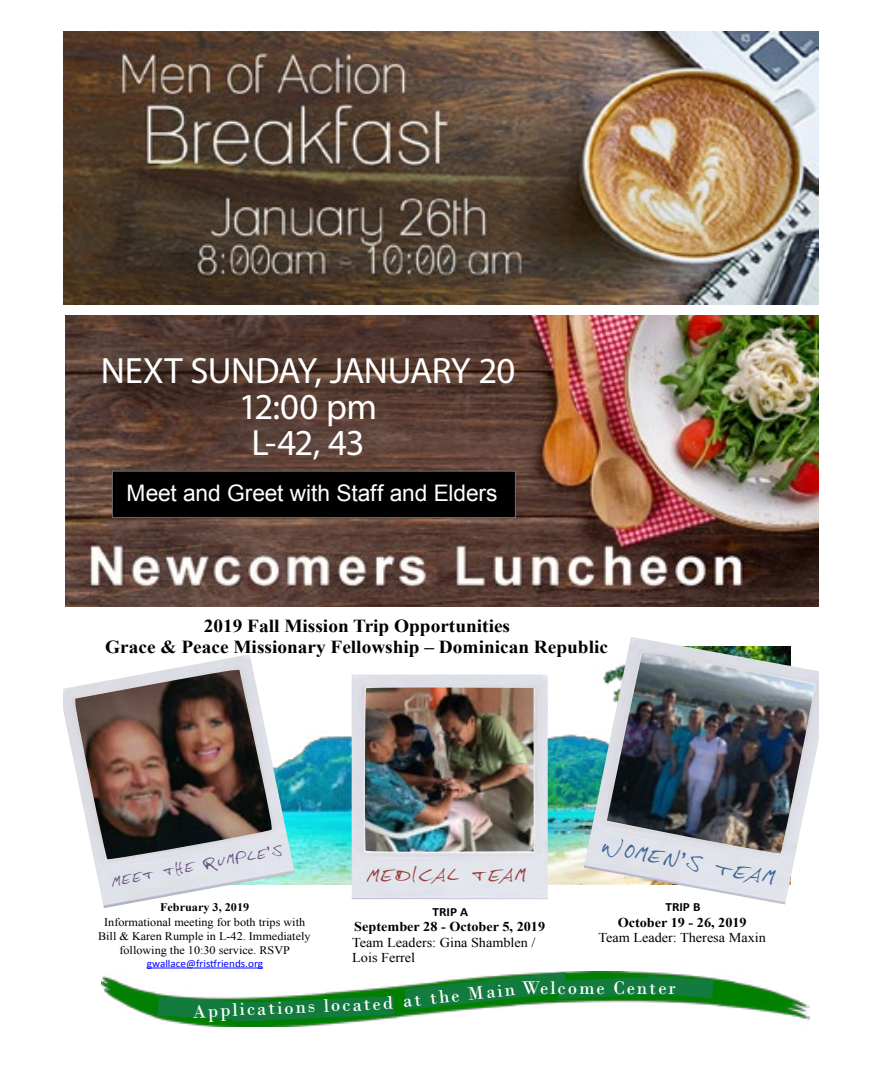
<style>
.page{position:relative;width:882px;height:1071px;background:#fff}
.page>*{position:absolute;margin:0;border:0;box-sizing:border-box;transform-origin:0 0}
.t1{font:36.75px/36.1px "Myriad Pro";letter-spacing:-.02em;color:#fff;text-align:center}
.t2{font:22.75px "Arial";letter-spacing:-.005em;color:#fff}
.t3{font:21.18px "Hanshand";color:#3f6797;scale:1.05 1}
.t4{font:19.25px "Bodoni";letter-spacing:.1em;color:#fff}
.t5{font:19.25px "Hanshand";color:#9a403e;scale:1.06 1}
.t6{font:700 18.38px/21.2px "Times New Roman";color:#000;text-align:center;scale:1.06 1}
.t7{font:15.4px "Hanshand";color:#fff;scale:1.06 1}
.t8{font:15.4px "Hanshand";color:#fff;scale:1.05 1}
.t9{font:14.53px "Hanshand";color:#675082;scale:1.05 1}
.t10{font:13.47px/15.4px "Times New Roman";color:#000;scale:1.06 1}
.t11{font:700 13.47px "Times New Roman";color:#000;scale:1.06 1}
.t12{font:700 12.6px "Calibri";color:#000;scale:1.06 1}
.t13{font:11.55px/14.5px "Times New Roman";color:#000;text-align:center;scale:1.06 1}
.t14{font:700 11.55px "Times New Roman";color:#000;scale:1.06 1}
.t15{font:10.67px "Calibri";color:#00f;scale:1.06 1}
.s1{font-family:"Lucida Grande"}
</style>
<div class="page">
<img style="left:295px;top:675px;width:289px;height:210px">
<img style="left:352px;top:674px;width:196px;height:225px">
<img style="left:584px;top:637px;width:235px;height:268px">
<img style="left:63px;top:654px;width:232px;height:254px">
<hr style="left:147px;top:968px;width:116px;height:1px;background:#00f">
<img style="left:101px;top:976px;width:709px;height:51px">
<img style="left:63px;top:32px;width:756px;height:273px">
<img style="left:66px;top:315px;width:753px;height:291px">
<div style="left:112px;top:471px;width:403px;height:47px;background:#000"></div>
<div style="left:112px;top:471px;width:404px;height:47px;border:1px solid #6d6e71"></div>
<svg style="left:158px;top:996px;width:236px;height:26px;background:#1d823c"></svg>
<svg style="left:404px;top:972px;width:310px;height:38px"></svg>
<h1 class="t1" style="left:101px;top:352px;width:416px">NEXT SUNDAY, JANUARY 20<br>12:00 pm<br>L-42, 43</h1>
<h2 class="t2" style="left:127px;top:478px;width:373px">Meet and Greet with Staff and Elders</h2>
<h3 class="t6" style="left:105px;top:614px;width:476px">2019 Fall Mission Trip Opportunities<br>Grace &amp; Peace Missionary Fellowship – Dominican Republic</h3>
<p class="t9" style="left:110px;top:873px;width:168px;rotate:-10deg">Meet the Rumple<span class="s1">’</span>s</p>
<h3 class="t5" style="left:367px;top:864px;width:152px">Medical team</h3>
<h3 class="t3" style="left:604px;top:835px;width:169px;rotate:10deg">Women<span class="s1">’</span>s Team</h3>
<p class="t12" style="left:665px;top:899px;width:34px">TRIP B</p>
<p class="t11" style="left:618px;top:913px;width:123px">October 19 - 26, 2019</p>
<p class="t10" style="left:598px;top:930px;width:160px">Team Leader: Theresa Maxin</p>
<p class="t14" style="left:160px;top:899px;width:86px">February 3, 2019</p>
<p class="t13" style="left:98px;top:914px;width:202px">Informational meeting for both trips with<br>Bill &amp; Karen Rumple in L-42. Immediately following the 10:30 service. RSVP</p>
<p class="t15" style="left:147px;top:957px;width:111px">gwallace@fris,riends.org</p>
<h3 class="t7" style="left:165px;top:999px;width:121px;rotate:2deg">Applications</h3>
<h3 class="t8" style="left:313px;top:999px;width:76px;rotate:-4deg">located</h3>
<p class="t12" style="left:433px;top:904px;width:35px">TRIP A</p>
<p class="t11" style="left:354px;top:918px;width:182px">September 28 - October 5, 2019</p>
<p class="t10" style="left:352px;top:934px;width:174px">Team Leaders: Gina Shamblen /<br>Lois Ferrel</p>
<h3 class="t7" style="left:525px;top:980px;width:76px">welcome</h3>
<h3 class="t7" style="left:633px;top:979px;width:72px">center</h3>
<h3 class="t4" style="left:402px;top:990px;width:114px;rotate:-6deg">at the Main</h3>
<h3 class="t4" style="left:522px;top:976px;width:155px">Welcome Center</h3>
<h3 class="t4" style="left:192px;top:999px;width:202px;rotate:-2deg">Applications located</h3>
</div>
